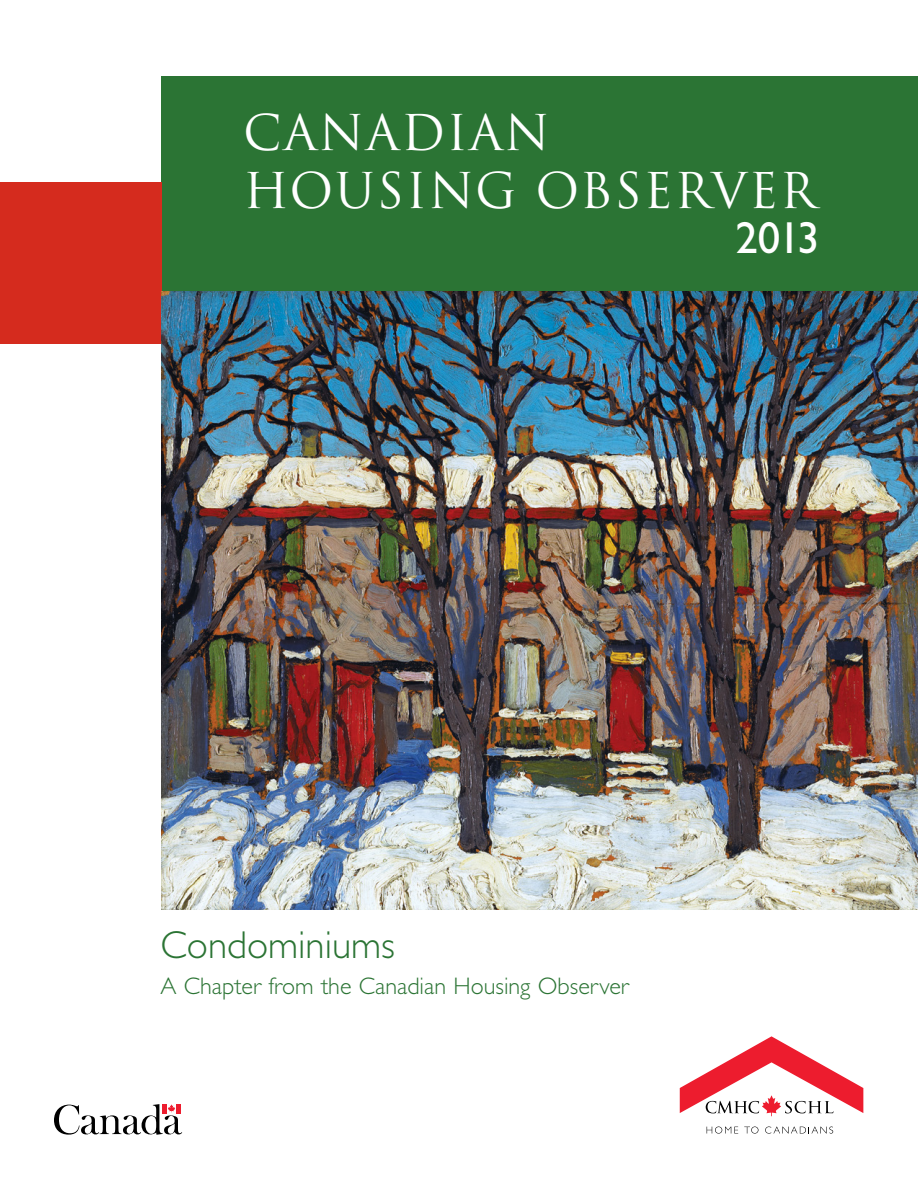
<style>
.page{position:relative;width:918px;height:1188px;background:#fff}
.page>*{position:absolute;margin:0;border:0;box-sizing:border-box;transform-origin:0 0}
.Cover_Title__H1{font:48px "Trajan Pro";letter-spacing:.035em;color:#fff}
.Cover_Title__H1-2{font:45px "Gill Sans Std";color:#fff}
.t1{font:300 39px "Gill Sans Std";color:#2b7434}
.t2{font:300 24px "Gill Sans Std";color:#2b7434}
</style>
<div class="page">
<svg style="left:680px;top:1036px;width:183px;height:80px"></svg>
<svg style="left:707px;top:1127px;width:31px;height:7px"></svg>
<svg style="left:744px;top:1127px;width:14px;height:7px"></svg>
<svg style="left:765px;top:1127px;width:68px;height:7px"></svg>
<svg style="left:54px;top:1104px;width:128px;height:31px"></svg>
<div style="left:162px;top:76px;width:756px;height:216px;background:#2b7434"></div>
<div style="left:0;top:182px;width:162px;height:162px;background:#d52b1e"></div>
<img style="left:162px;top:292px;width:756px;height:617px">
<h1 class="Cover_Title__H1" style="left:243px;top:102px;width:309px">CANADIAN</h1>
<h1 class="Cover_Title__H1" style="left:243px;top:160px;width:574px">HOUSING OBSERVER</h1>
<h1 class="Cover_Title__H1-2" style="left:736px;top:212px;width:86px">2013</h1>
<h2 class="t1" style="left:160px;top:923px;width:236px">Condominiums</h2>
<h2 class="t2" style="left:160px;top:973px;width:470px">A Chapter from the Canadian Housing Observer</h2>
</div>
